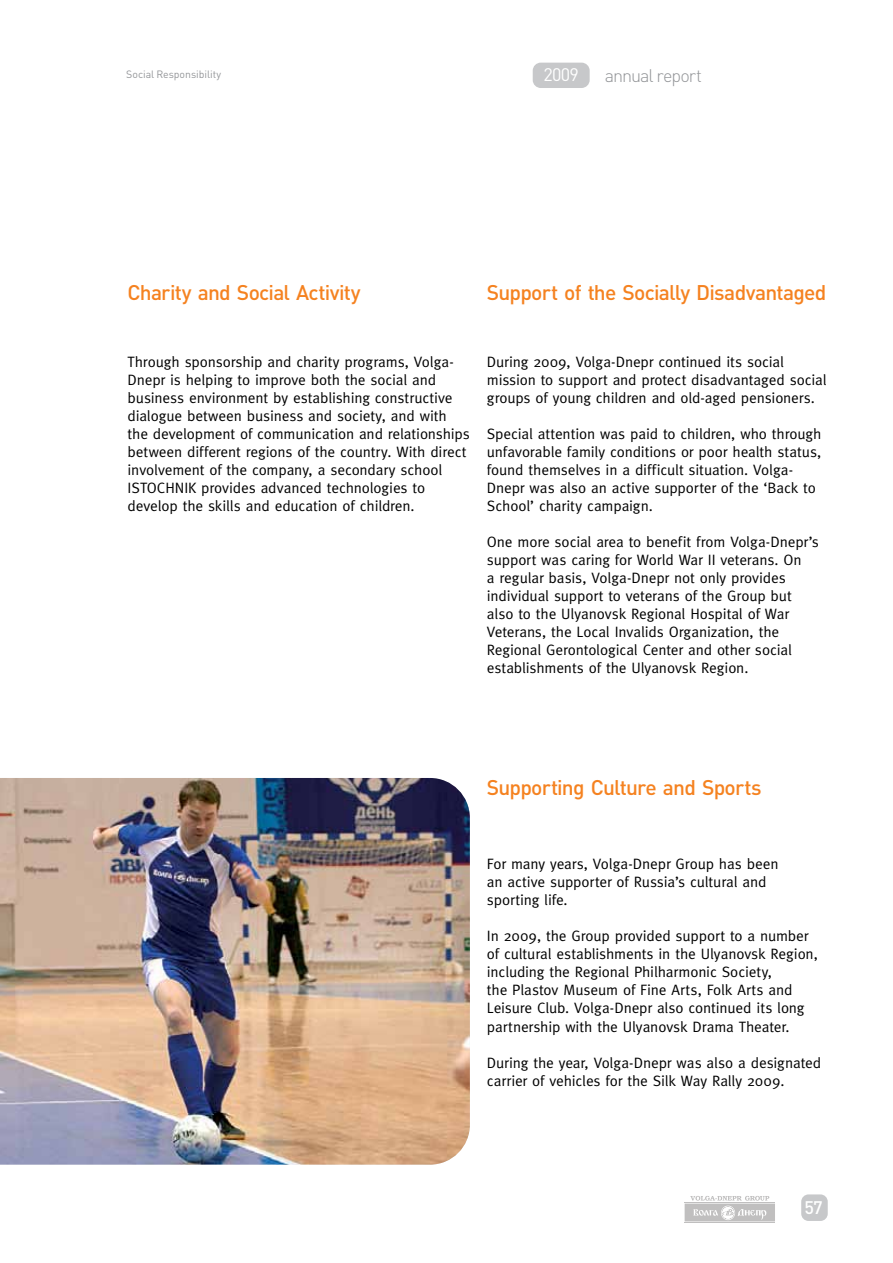
<style>
.page{position:relative;width:893px;height:1263px;background:#fff}
.page>*{position:absolute;margin:0;border:0;box-sizing:border-box;transform-origin:0 0}
.t1{font:500 21px "DIN Cyr";letter-spacing:-.04em;color:#f58220}
.t2{font:300 18px "DIN Cyr";letter-spacing:-.055em;color:#939598}
.t3{font:18px "DIN Cyr";color:#fff}
.t4{font:500 18px "DIN Cyr";color:#fff}
.t5{font:15px/18px "Meta Normal C";letter-spacing:-.01em;color:#000}
.t6{font:10.5px "DIN Cyr";letter-spacing:-.005em;color:#939598}
</style>
<div class="page">
<div style="left:801px;top:1194px;width:27px;height:27px;background:#c7c8ca;border-radius:7px"></div>
<div style="left:533px;top:63px;width:57px;height:25px;background:#c7c8ca;border-radius:8px"></div>
<hr style="left:685px;top:1222px;width:90px;height:1px;background:#c0bfbf">
<svg style="left:685px;top:1196px;width:90px;height:25px"></svg>
<img style="left:0;top:778px;width:470px;height:386px">
<p class="t6" style="left:126px;top:68px;width:97px">Social Responsibility</p>
<p class="t3" style="left:543px;top:62px;width:37px">2009</p>
<p class="t2" style="left:605px;top:63px;width:99px">annual report</p>
<h1 class="t1" style="left:128px;top:278px;width:235px">Charity and Social Activity</h1>
<h1 class="t1" style="left:487px;top:278px;width:341px">Support of the Socially Disadvantaged</h1>
<p class="t5" style="left:128px;top:352px;width:344px">Through sponsorship and charity programs, Volga-Dnepr is helping to improve both the social and business environment by establishing constructive dialogue between business and society, and with the development of communication and relationships between different regions of the country. With direct involvement of the company, a secondary school ISTOCHNIK provides advanced technologies to develop the skills and education of children.</p>
<p class="t5" style="left:487px;top:352px;width:341px">During 2009, Volga-Dnepr continued its social mission to support and protect disadvantaged social groups of young children and old-aged pensioners.</p>
<p class="t5" style="left:487px;top:424px;width:336px">Special attention was paid to children, who through unfavorable family conditions or poor health status, found themselves in a difficult situation. Volga-Dnepr was also an active supporter of the ‘Back to School’ charity campaign.</p>
<p class="t5" style="left:487px;top:532px;width:334px">One more social area to benefit from Volga-Dnepr’s support was caring for World War II veterans. On<br>a regular basis, Volga-Dnepr not only provides individual support to veterans of the Group but also to the Ulyanovsk Regional Hospital of War Veterans, the Local Invalids Organization, the Regional Gerontological Center and other social establishments of the Ulyanovsk Region.</p>
<h1 class="t1" style="left:487px;top:773px;width:276px">Supporting Culture and Sports</h1>
<p class="t5" style="left:487px;top:855px;width:293px">For many years, Volga-Dnepr Group has been an active supporter of Russia’s cultural and sporting life.</p>
<p class="t5" style="left:487px;top:927px;width:333px">In 2009, the Group provided support to a number of cultural establishments in the Ulyanovsk Region, including the Regional Philharmonic Society,<br>the Plastov Museum of Fine Arts, Folk Arts and Leisure Club. Volga-Dnepr also continued its long partnership with the Ulyanovsk Drama Theater.</p>
<p class="t5" style="left:487px;top:1053px;width:336px">During the year, Volga-Dnepr was also a designated carrier of vehicles for the Silk Way Rally 2009.</p>
<p class="t4" style="left:805px;top:1195px;width:20px">57</p>
</div>
